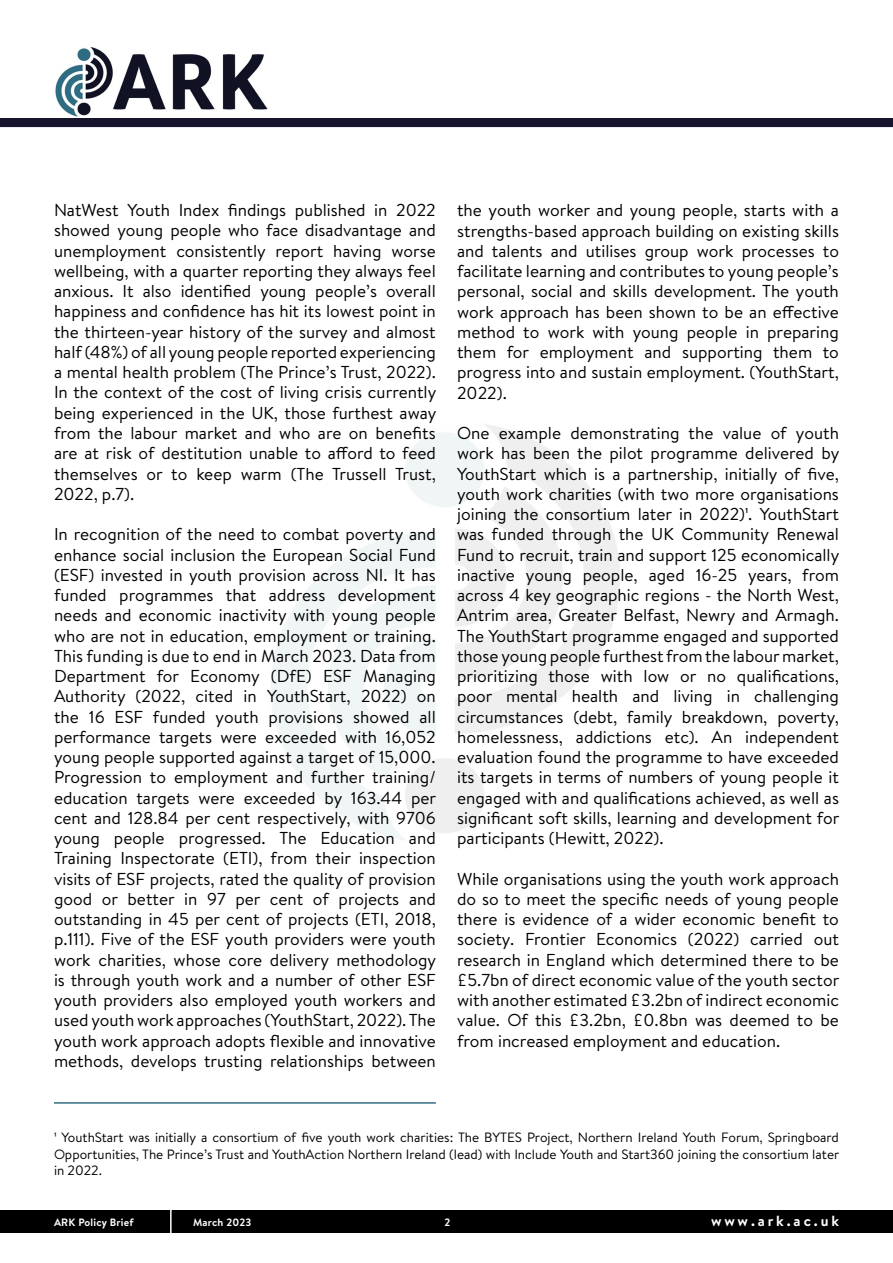
<style>
.page{position:relative;width:893px;height:1263px;background:#fff}
.page>*{position:absolute;margin:0;border:0;box-sizing:border-box;transform-origin:0 0}
.t1{font:17.25px/20.2px "Brandon Text";color:#000;text-align:justify}
.t2{font:700 14.7px "Brandon Text";letter-spacing:.19em;color:#fff}
.t3{font:13.5px/16.5px "Brandon Text";color:#000;text-align:justify}
.t4{font:700 10.65px "Brandon Text";letter-spacing:.02em;color:#fff}
</style>
<div class="page">
<div style="left:0;top:118px;width:893px;height:9px;background:#17152d"></div>
<img style="left:55px;top:47px;width:213px;height:69px">
<div style="left:0;top:1210px;width:893px;height:23px;background:#000"></div>
<hr style="left:170px;top:1209px;width:2px;height:27px;background:#fff">
<hr style="left:54px;top:1102px;width:382px;height:2px;background:#316d82">
<p class="t1" style="left:54px;top:199px;width:384px">NatWest Youth Index findings published in 2022 showed young people who face disadvantage and unemployment consistently report having worse wellbeing, with a quarter reporting they always feel anxious. It also identified young people’s overall happiness and confidence has hit its lowest point in the thirteen-year history of the survey and almost half (48%) of all young people reported experiencing a mental health problem (The Prince’s Trust, 2022).<br>In the context of the cost of living crisis currently being experienced in the UK, those furthest away from the labour market and who are on benefits are at risk of destitution unable to afford to feed themselves or to keep warm (The Trussell Trust, 2022, p.7).</p>
<p class="t1" style="left:54px;top:524px;width:384px">In recognition of the need to combat poverty and enhance social inclusion the European Social Fund (ESF) invested in youth provision across NI. It has funded programmes that address development needs and economic inactivity with young people who are not in education, employment or training.<br>This funding is due to end in March 2023. Data from Department for Economy (DfE) ESF Managing Authority (2022, cited in YouthStart, 2022) on the 16 ESF funded youth provisions showed all performance targets were exceeded with 16,052 young people supported against a target of 15,000.<br>Progression to employment and further training/ education targets were exceeded by 163.44 per cent and 128.84 per cent respectively, with 9706 young people progressed. The Education and Training Inspectorate (ETI), from their inspection visits of ESF projects, rated the quality of provision good or better in 97 per cent of projects and outstanding in 45 per cent of projects (ETI, 2018, p.111). Five of the ESF youth providers were youth work charities, whose core delivery methodology is through youth work and a number of other ESF youth providers also employed youth workers and used youth work approaches (YouthStart, 2022). The youth work approach adopts flexible and innovative methods, develops trusting relationships between</p>
<p class="t1" style="left:457px;top:200px;width:383px">the youth worker and young people, starts with a strengths-based approach building on existing skills and talents and utilises group work processes to facilitate learning and contributes to young people’s personal, social and skills development. The youth work approach has been shown to be an effective method to work with young people in preparing them for employment and supporting them to progress into and sustain employment. (YouthStart, 2022).</p>
<p class="t1" style="left:457px;top:422px;width:384px">One example demonstrating the value of youth work has been the pilot programme delivered by YouthStart which is a partnership, initially of five, youth work charities (with two more organisations joining the consortium later in 2022)1. YouthStart was funded through the UK Community Renewal Fund to recruit, train and support 125 economically inactive young people, aged 16-25 years, from across 4 key geographic regions - the North West, Antrim area, Greater Belfast, Newry and Armagh.<br>The YouthStart programme engaged and supported those young people furthest from the labour market, prioritizing those with low or no qualifications, poor mental health and living in challenging circumstances (debt, family breakdown, poverty, homelessness, addictions etc). An independent evaluation found the programme to have exceeded its targets in terms of numbers of young people it engaged with and qualifications achieved, as well as significant soft skills, learning and development for participants (Hewitt, 2022).</p>
<p class="t1" style="left:457px;top:868px;width:384px">While organisations using the youth work approach do so to meet the specific needs of young people there is evidence of a wider economic benefit to society. Frontier Economics (2022) carried out research in England which determined there to be £5.7bn of direct economic value of the youth sector with another estimated £3.2bn of indirect economic value. Of this £3.2bn, £0.8bn was deemed to be from increased employment and education.</p>
<p class="t3" style="left:54px;top:1129px;width:787px">1 YouthStart was initially a consortium of five youth work charities: The BYTES Project, Northern Ireland Youth Forum, Springboard Opportunities, The Prince’s Trust and YouthAction Northern Ireland (lead) with Include Youth and Start360 joining the consortium later in 2022.</p>
<p class="t4" style="left:54px;top:1215px;width:81px">ARK Policy Brief</p>
<p class="t4" style="left:193px;top:1215px;width:60px">March 2023</p>
<p class="t4" style="left:444px;top:1215px;width:7px">2</p>
<p class="t2" style="left:711px;top:1210px;width:129px">www.ark.ac.uk</p>
</div>
